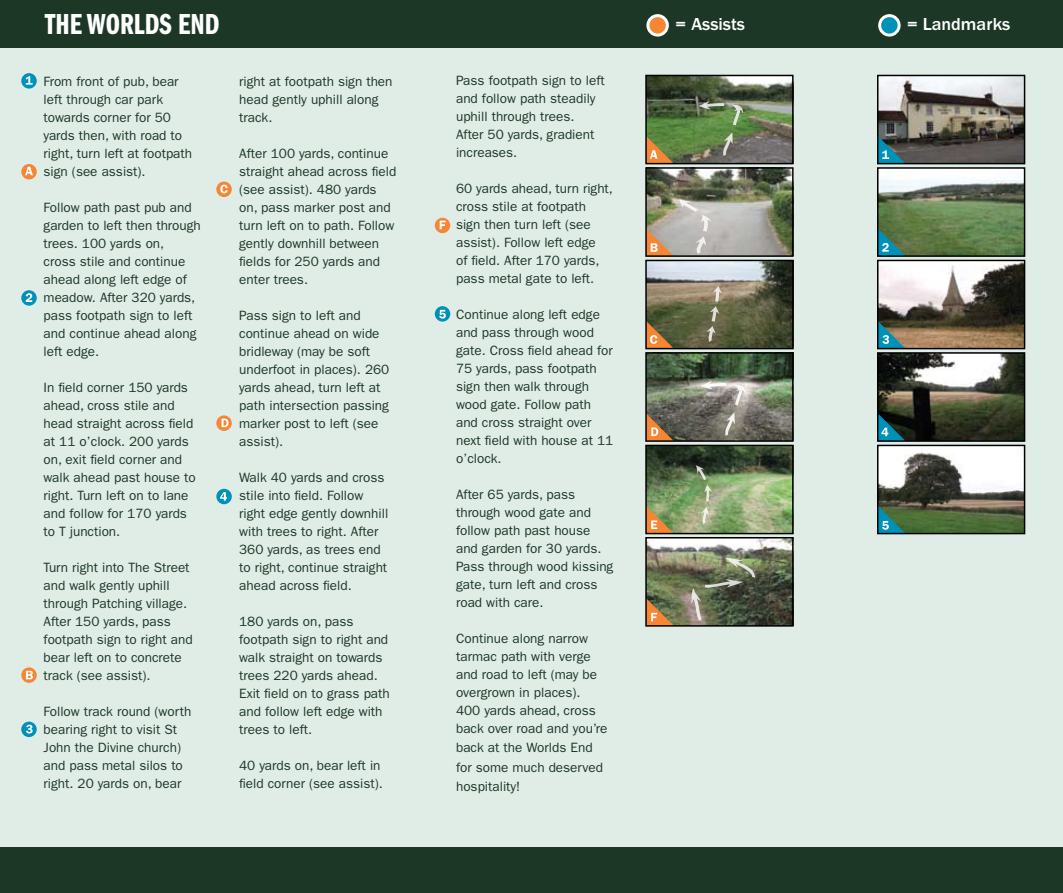
<style>
.page{position:relative;width:1063px;height:893px;background:#fff}
.page>*{position:absolute;margin:0;border:0;box-sizing:border-box;transform-origin:0 0}
.t1{font:30px "ITC Franklin Gothic Std Dm Cp";color:#fff}
.t2{font:500 18px "ITC Franklin Gothic Std";color:#fff}
.t3{font:13.5px/18px "ITC Franklin Gothic Std";color:#1d3727}
</style>
<div class="page">
<div style="left:0;top:45px;width:1063px;height:807px;background:#e0ede6"></div>
<div style="left:0;top:0;width:1063px;height:47px;background:#1d3727"></div>
<div style="left:0;top:847px;width:1063px;height:46px;background:#1d3727"></div>
<svg style="left:880px;top:16px;width:19px;height:19px"></svg>
<div style="left:878px;top:14px;width:23px;height:23px;border:3px solid #fff;border-radius:50%"></div>
<svg style="left:648px;top:16px;width:19px;height:19px"></svg>
<div style="left:646px;top:14px;width:23px;height:23px;border:3px solid #fff;border-radius:50%"></div>
<img style="left:880px;top:78px;width:142px;height:83px">
<img style="left:880px;top:170px;width:142px;height:84px">
<img style="left:880px;top:263px;width:142px;height:83px">
<img style="left:880px;top:355px;width:142px;height:84px">
<img style="left:880px;top:448px;width:142px;height:83px">
<img style="left:648px;top:78px;width:143px;height:83px">
<img style="left:648px;top:170px;width:143px;height:84px">
<img style="left:648px;top:263px;width:143px;height:83px">
<img style="left:648px;top:355px;width:143px;height:84px">
<img style="left:648px;top:448px;width:143px;height:83px">
<img style="left:648px;top:540px;width:143px;height:84px">
<svg style="left:880px;top:136px;width:26px;height:25px"></svg>
<svg style="left:880px;top:228px;width:26px;height:26px"></svg>
<svg style="left:880px;top:321px;width:26px;height:25px"></svg>
<svg style="left:880px;top:413px;width:26px;height:26px"></svg>
<svg style="left:880px;top:506px;width:26px;height:25px"></svg>
<svg style="left:648px;top:136px;width:26px;height:25px"></svg>
<svg style="left:648px;top:321px;width:26px;height:25px"></svg>
<svg style="left:648px;top:413px;width:26px;height:26px"></svg>
<svg style="left:648px;top:506px;width:26px;height:25px"></svg>
<div style="left:645px;top:445px;width:149px;height:89px;border:2px solid #000"></div>
<div style="left:645px;top:352px;width:149px;height:90px;border:2px solid #000"></div>
<div style="left:645px;top:260px;width:149px;height:89px;border:2px solid #000"></div>
<div style="left:645px;top:167px;width:149px;height:90px;border:2px solid #000"></div>
<div style="left:645px;top:75px;width:149px;height:89px;border:2px solid #000"></div>
<div style="left:645px;top:537px;width:149px;height:90px;border:2px solid #000"></div>
<svg style="left:21px;top:164px;width:16px;height:15px"></svg>
<svg style="left:25px;top:167px;width:8px;height:8px"></svg>
<svg style="left:21px;top:667px;width:16px;height:16px"></svg>
<svg style="left:26px;top:671px;width:7px;height:8px"></svg>
<svg style="left:216px;top:182px;width:16px;height:15px"></svg>
<svg style="left:220px;top:185px;width:8px;height:8px"></svg>
<svg style="left:216px;top:415px;width:16px;height:16px"></svg>
<svg style="left:222px;top:419px;width:7px;height:8px"></svg>
<svg style="left:21px;top:73px;width:16px;height:16px"></svg>
<svg style="left:26px;top:76px;width:7px;height:9px"></svg>
<svg style="left:21px;top:290px;width:16px;height:16px"></svg>
<svg style="left:26px;top:293px;width:6px;height:9px"></svg>
<svg style="left:21px;top:722px;width:16px;height:15px"></svg>
<svg style="left:26px;top:725px;width:7px;height:8px"></svg>
<div style="left:216px;top:489px;width:16px;height:15px;background:#0091b8;border-radius:50%"></div>
<svg style="left:220px;top:492px;width:7px;height:9px"></svg>
<svg style="left:435px;top:306px;width:15px;height:16px"></svg>
<svg style="left:439px;top:310px;width:7px;height:9px"></svg>
<div style="left:877px;top:75px;width:148px;height:89px;border:2px solid #000"></div>
<div style="left:877px;top:167px;width:148px;height:90px;border:2px solid #000"></div>
<div style="left:877px;top:260px;width:148px;height:89px;border:2px solid #000"></div>
<div style="left:877px;top:352px;width:148px;height:90px;border:2px solid #000"></div>
<div style="left:877px;top:445px;width:148px;height:89px;border:2px solid #000"></div>
<svg style="left:646px;top:598px;width:28px;height:28px"></svg>
<svg style="left:698px;top:101px;width:26px;height:9px"></svg>
<svg style="left:722px;top:132px;width:11px;height:24px"></svg>
<svg style="left:732px;top:105px;width:11px;height:20px"></svg>
<svg style="left:646px;top:199px;width:66px;height:57px;background:#b5ab9b"></svg>
<svg style="left:706px;top:286px;width:16px;height:56px"></svg>
<svg style="left:701px;top:381px;width:25px;height:8px"></svg>
<svg style="left:724px;top:412px;width:11px;height:24px"></svg>
<svg style="left:734px;top:385px;width:11px;height:20px"></svg>
<svg style="left:696px;top:465px;width:16px;height:59px"></svg>
<svg style="left:691px;top:558px;width:64px;height:63px;background:#6a705a"></svg>
<svg style="left:435px;top:218px;width:15px;height:15px"></svg>
<svg style="left:440px;top:221px;width:6px;height:8px"></svg>
<p class="t1" style="left:45px;top:8px;width:176px">THE WORLDS END</p>
<p class="t2" style="left:676px;top:14px;width:71px">= Assists</p>
<p class="t2" style="left:907px;top:14px;width:105px">= Landmarks</p>
<p class="t3" style="left:44px;top:72px;width:150px">From front of pub, bear left through car park towards corner for 50 yards then, with road to right, turn left at footpath sign (see assist).</p>
<p class="t3" style="left:44px;top:198px;width:159px">Follow path past pub and garden to left then through trees. 100 yards on,<br>cross stile and continue ahead along left edge of meadow. After 320 yards, pass footpath sign to left and continue ahead along left edge.</p>
<p class="t3" style="left:44px;top:378px;width:154px">In field corner 150 yards ahead, cross stile and head straight across field at 11 o’clock. 200 yards on, exit field corner and walk ahead past house to right. Turn left on to lane and follow for 170 yards to T junction.</p>
<p class="t3" style="left:44px;top:558px;width:151px">Turn right into The Street and walk gently uphill through Patching village.<br>After 150 yards, pass footpath sign to right and bear left on to concrete track (see assist).</p>
<p class="t3" style="left:44px;top:702px;width:149px">Follow track round (worth bearing right to visit St<br>John the Divine church) and pass metal silos to right. 20 yards on, bear</p>
<p class="t3" style="left:239px;top:72px;width:155px">right at footpath sign then head gently uphill along track.</p>
<p class="t3" style="left:239px;top:144px;width:159px">After 100 yards, continue straight ahead across field (see assist). 480 yards on, pass marker post and turn left on to path. Follow gently downhill between fields for 250 yards and enter trees.</p>
<p class="t3" style="left:239px;top:306px;width:152px">Pass sign to left and continue ahead on wide bridleway (may be soft underfoot in places). 260 yards ahead, turn left at path intersection passing marker post to left (see assist).</p>
<p class="t3" style="left:239px;top:468px;width:151px">Walk 40 yards and cross stile into field. Follow right edge gently downhill with trees to right. After<br>360 yards, as trees end to right, continue straight ahead across field.</p>
<p class="t3" style="left:239px;top:612px;width:152px">180 yards on, pass footpath sign to right and walk straight on towards trees 220 yards ahead.<br>Exit field on to grass path and follow left edge with trees to left.</p>
<p class="t3" style="left:239px;top:756px;width:145px">40 yards on, bear left in field corner (see assist).</p>
<p class="t3" style="left:456px;top:71px;width:150px">Pass footpath sign to left and follow path steadily uphill through trees.<br>After 50 yards, gradient increases.</p>
<p class="t3" style="left:456px;top:179px;width:158px">60 yards ahead, turn right, cross stile at footpath sign then turn left (see assist). Follow left edge<br>of field. After 170 yards, pass metal gate to left.</p>
<p class="t3" style="left:456px;top:305px;width:159px">Continue along left edge and pass through wood gate. Cross field ahead for<br>75 yards, pass footpath sign then walk through wood gate. Follow path and cross straight over next field with house at 11 o’clock.</p>
<p class="t3" style="left:456px;top:485px;width:159px">After 65 yards, pass through wood gate and follow path past house and garden for 30 yards.<br>Pass through wood kissing gate, turn left and cross road with care.</p>
<p class="t3" style="left:456px;top:629px;width:153px">Continue along narrow tarmac path with verge and road to left (may be overgrown in places).<br>400 yards ahead, cross back over road and you’re</p>
<p class="t3" style="left:456px;top:738px;width:149px;line-height:19.5px">back at the Worlds End for some much deserved hospitality!</p>
</div>
